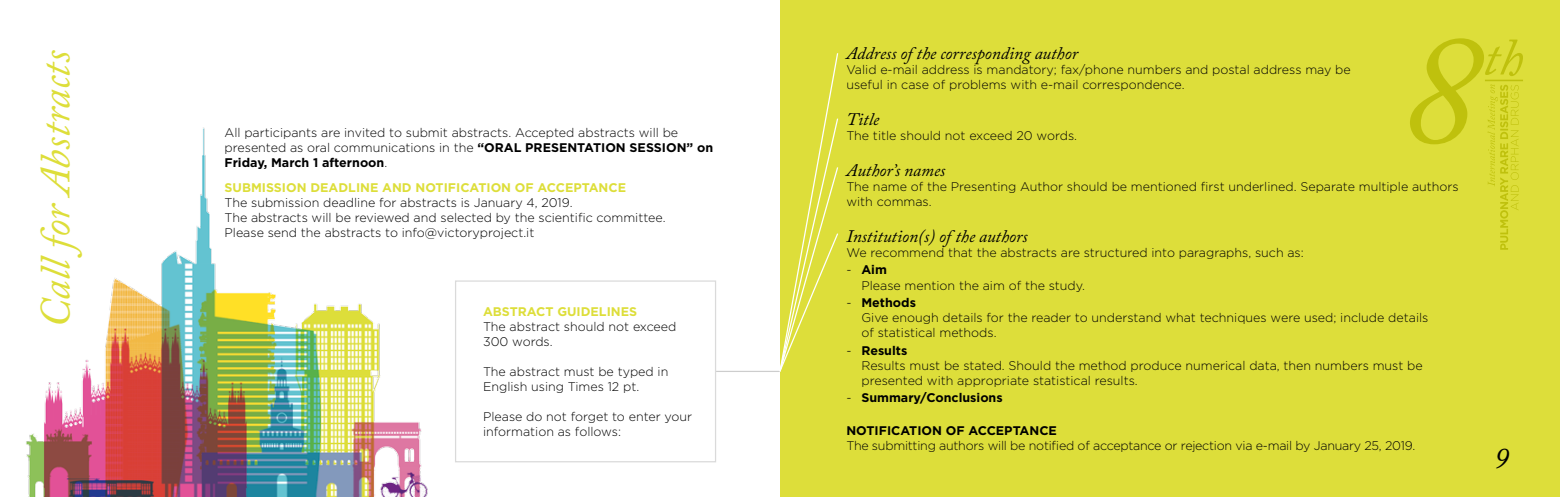
<style>
.page{position:relative;width:1560px;height:497px;background:#fff}
.page>*{position:absolute;margin:0;border:0;box-sizing:border-box;transform-origin:0 0}
.t1{font:italic 42.38px "Adobe Caslon Pro";color:#ddde3a}
.t2{font:italic 30px "Adobe Caslon Pro";color:#000}
.t3{font:italic 17.5px "Adobe Caslon Pro";color:#000}
.t4{font:300 12.5px/15px "Gotham";color:#000}
.t5{font:300 12.5px "Gotham";letter-spacing:-.02em;color:#000}
.t6{font:700 12.5px "Gotham";color:#ddde3a}
.t7{font:700 12.5px "Gotham";color:#000}
.s1{font-weight:700}
.s2{font-weight:300}
</style>
<div class="page">
<div style="left:455px;top:280px;width:261px;height:182px;border:1px solid #dadada"></div>
<div style="left:780px;top:0;width:779px;height:496px;background:#ddde3a"></div>
<img style="left:26px;top:127px;width:478px;height:354px">
<hr style="left:716px;top:370px;width:64px;height:1px;background:#000">
<svg style="left:778px;top:53px;width:61px;height:319px"></svg>
<svg style="left:1410px;top:38px;width:112px;height:211px"></svg>
<img style="left:28px;top:481px;width:400px;height:15px">
<h1 class="t1" style="left:30px;top:327px;width:279px;rotate:-90deg">Call for Abstracts</h1>
<p class="t4" style="left:224px;top:125px;width:490px">All participants are invited to submit abstracts. Accepted abstracts will be presented as oral communications in the <span class="s1">“ORAL PRESENTATION SESSION” on<br>Friday, March 1 afternoon</span>.</p>
<p class="t6" style="left:224px;top:179px;width:403px">SUBMISSION DEADLINE AND NOTIFICATION OF ACCEPTANCE</p>
<p class="t4" style="left:224px;top:195px;width:442px">The submission deadline for abstracts is January 4, 2019.<br>The abstracts will be reviewed and selected by the scientific committee.<br>Please send the abstracts to info@victoryproject.it</p>
<p class="t6" style="left:483px;top:303px;width:156px">ABSTRACT GUIDELINES</p>
<p class="t4" style="left:483px;top:318px;width:195px">The abstract should not exceed<br>300 words.</p>
<p class="t4" style="left:483px;top:363px;width:187px">The abstract must be typed in<br>English using Times 12 pt.</p>
<p class="t4" style="left:483px;top:408px;width:211px">Please do not forget to enter your information as follows:</p>
<h3 class="t3" style="left:846px;top:42px;width:233px">Address of the corresponding author</h3>
<p class="t4" style="left:846px;top:61px;width:506px">Valid e-mail address is mandatory; fax/phone numbers and postal address may be useful in case of problems with e-mail correspondence.</p>
<h3 class="t3" style="left:846px;top:108px;width:34px">Title</h3>
<p class="t4" style="left:846px;top:127px;width:232px">The title should not exceed 20 words.</p>
<h3 class="t3" style="left:846px;top:159px;width:100px">Author’s names</h3>
<p class="t4" style="left:846px;top:178px;width:614px">The name of the Presenting Author should be mentioned first underlined. Separate multiple authors with commas.</p>
<h3 class="t3" style="left:846px;top:225px;width:182px">Institution(s) of the authors</h3>
<p class="t4" style="left:846px;top:244px;width:459px">We recommend that the abstracts are structured into paragraphs, such as:</p>
<p class="t4" style="left:861px;top:262px;width:225px;text-indent:-15px">- <span class="s1">Aim<br></span>Please mention the aim of the study.</p>
<p class="t4" style="left:861px;top:294px;width:568px;text-indent:-15px">- <span class="s1">Methods<br></span>Give enough details for the reader to understand what techniques were used; include details of statistical methods.</p>
<p class="t4" style="left:861px;top:342px;width:562px;text-indent:-15px">- <span class="s1">Results<br></span>Results must be stated. Should the method produce numerical data, then numbers must be presented with appropriate statistical results.</p>
<p class="t7" style="left:846px;top:389px;width:158px"><span class="s2">-</span> Summary/Conclusions</p>
<p class="t7" style="left:846px;top:421px;width:212px">NOTIFICATION OF ACCEPTANCE</p>
<p class="t5" style="left:846px;top:437px;width:570px">The submitting authors will be notified of acceptance or rejection via e-mail by January 25, 2019.</p>
<h2 class="t2" style="left:1493px;top:440px;width:16px">9</h2>
</div>
